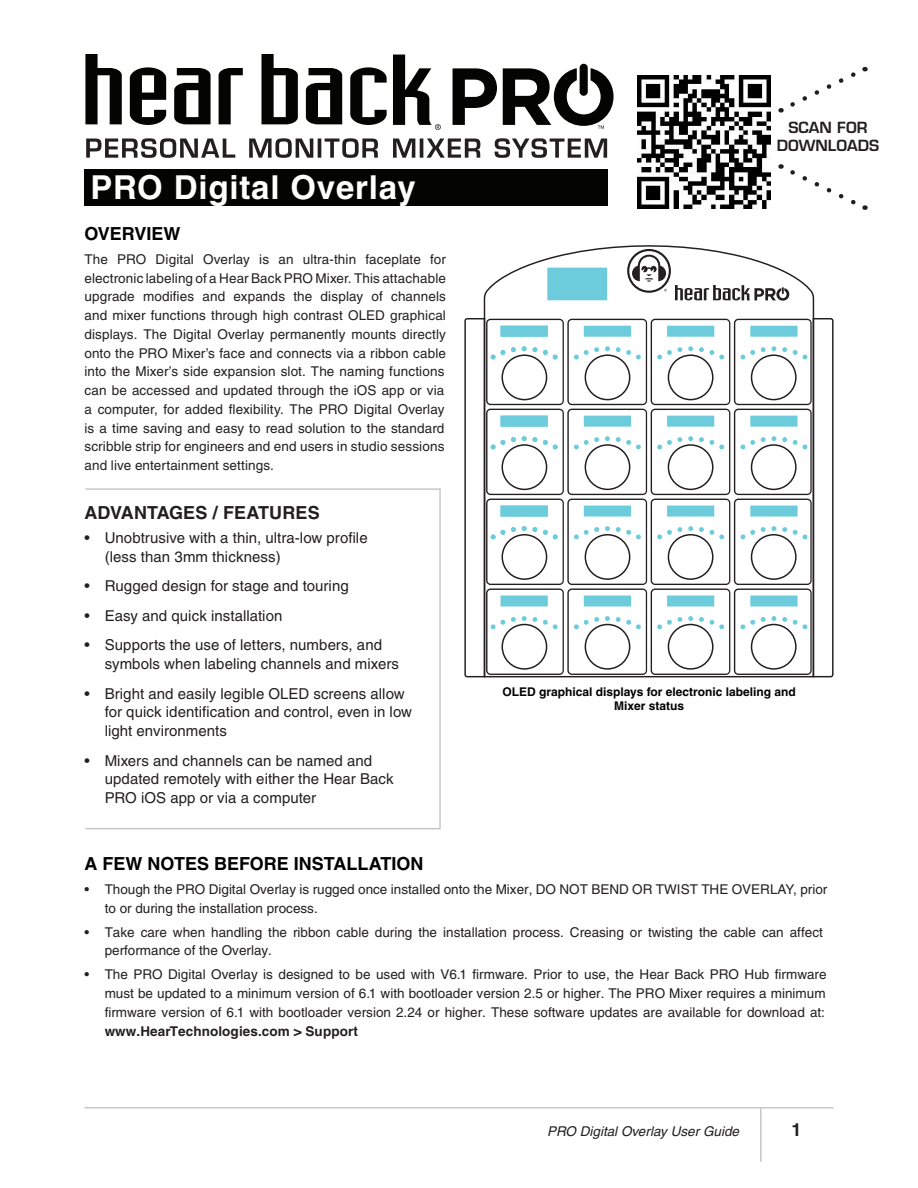
<style>
.page{position:relative;width:918px;height:1188px;background:#fff}
.page>*{position:absolute;margin:0;border:0;box-sizing:border-box;transform-origin:0 0}
.t1{font:700 33px "Helvetica";letter-spacing:.025em;color:#fff}
.t2{font:700 18px "Helvetica";color:#000}
.t3{font:700 18px "Helvetica";letter-spacing:.01em;color:#231f20}
.t4{font:15px/18.8px "Helvetica";letter-spacing:.005em;color:#231f20}
.t5{font:600 15px/18px "Eurostile LT Std";color:#231f20;text-align:center}
.t6{font:13.5px/18.8px "Helvetica";color:#231f20}
.t7{font:italic 13.5px "Helvetica";color:#231f20}
.t8{font:700 12px/13.5px "Helvetica";color:#000;text-align:center}
.s1{font-weight:700}
</style>
<div class="page">
<hr style="left:85px;top:1107px;width:749px;height:1px;background:#c7c8ca">
<hr style="left:760px;top:1108px;width:2px;height:54px;background:#c7c8ca">
<div style="left:84px;top:169px;width:524px;height:37px;background:#040503"></div>
<svg style="left:781px;top:66px;width:85px;height:47px"></svg>
<svg style="left:781px;top:164px;width:85px;height:46px"></svg>
<svg style="left:86px;top:138px;width:521px;height:20px"></svg>
<svg style="left:453px;top:68px;width:44px;height:57px"></svg>
<svg style="left:85px;top:54px;width:37px;height:70px"></svg>
<svg style="left:130px;top:67px;width:36px;height:58px"></svg>
<svg style="left:174px;top:68px;width:37px;height:56px"></svg>
<svg style="left:219px;top:68px;width:24px;height:56px"></svg>
<svg style="left:262px;top:54px;width:36px;height:70px"></svg>
<svg style="left:306px;top:68px;width:36px;height:56px"></svg>
<svg style="left:350px;top:67px;width:37px;height:58px"></svg>
<div style="left:580px;top:64px;width:8px;height:32px;background:#040503;border-radius:4px"></div>
<svg style="left:503px;top:68px;width:111px;height:61px"></svg>
<svg style="left:393px;top:55px;width:48px;height:75px"></svg>
<svg style="left:483px;top:245px;width:332px;height:72px"></svg>
<div style="left:547px;top:268px;width:60px;height:32px;background:#6cccdc"></div>
<div style="left:627px;top:249px;width:44px;height:44px;border:2px solid #231f20;border-radius:50%"></div>
<svg style="left:632px;top:255px;width:34px;height:27px"></svg>
<svg style="left:675px;top:285px;width:114px;height:16px"></svg>
<svg style="left:464px;top:317px;width:370px;height:361px"></svg>
<div style="left:85px;top:488px;width:356px;height:341px;border:2px solid #c7c8ca"></div>
<img style="left:637px;top:75px;width:133px;height:134px">
<p class="t1" style="left:90px;top:167px;width:327px">PRO Digital Overlay</p>
<p class="t2" style="left:84px;top:222px;width:98px">OVERVIEW</p>
<p class="t6" style="left:84px;top:250px;width:363px;text-align:justify">The PRO Digital Overlay is an ultra-thin faceplate for electronic labeling of a Hear Back PRO Mixer. This attachable upgrade modifies and expands the display of channels and mixer functions through high contrast OLED graphical displays. The Digital Overlay permanently mounts directly onto the PRO Mixer’s face and connects via a ribbon cable into the Mixer’s side expansion slot. The naming functions can be accessed and updated through the iOS app or via a computer, for added flexibility. The PRO Digital Overlay is a time saving and easy to read solution to the standard scribble strip for engineers and end users in studio sessions and live entertainment settings.</p>
<p class="t3" style="left:84px;top:501px;width:237px">ADVANTAGES / FEATURES</p>
<p class="t4" style="left:105px;top:528px;width:265px;text-indent:-20px">• Unobtrusive with a thin, ultra-low profile (less than 3mm thickness)</p>
<p class="t4" style="left:84px;top:577px;width:266px">• Rugged design for stage and touring</p>
<p class="t4" style="left:84px;top:606px;width:200px">• Easy and quick installation</p>
<p class="t4" style="left:105px;top:636px;width:296px;text-indent:-20px">• Supports the use of letters, numbers, and symbols when labeling channels and mixers</p>
<p class="t4" style="left:105px;top:684px;width:309px;text-indent:-20px">• Bright and easily legible OLED screens allow for quick identification and control, even in low light environments</p>
<p class="t4" style="left:105px;top:751px;width:291px;text-indent:-20px">• Mixers and channels can be named and updated remotely with either the Hear Back<br>PRO iOS app or via a computer</p>
<p class="t5" style="left:777px;top:118px;width:104px">SCAN FOR<br>DOWNLOADS</p>
<p class="t8" style="left:502px;top:685px;width:295px">OLED graphical displays for electronic labeling and<br>Mixer status</p>
<p class="t2" style="left:84px;top:853px;width:341px">A FEW NOTES BEFORE INSTALLATION</p>
<p class="t6" style="left:105px;top:880px;width:724px;text-indent:-20px">• Though the PRO Digital Overlay is rugged once installed onto the Mixer, DO NOT BEND OR TWIST THE OVERLAY, prior to or during the installation process.</p>
<p class="t6" style="left:105px;top:923px;width:720px;text-indent:-20px">• Take care when handling the ribbon cable during the installation process. Creasing or twisting the cable can affect performance of the Overlay.</p>
<p class="t6" style="left:105px;top:965px;width:723px;text-indent:-20px">• The PRO Digital Overlay is designed to be used with V6.1 firmware. Prior to use, the Hear Back PRO Hub firmware must be updated to a minimum version of 6.1 with bootloader version 2.5 or higher. The PRO Mixer requires a minimum firmware version of 6.1 with bootloader version 2.24 or higher. These software updates are available for download at: <span class="s1">www.HearTechnologies.com &gt; Support</span></p>
<p class="t7" style="left:547px;top:1123px;width:193px">PRO Digital Overlay User Guide</p>
<p class="t3" style="left:791px;top:1119px;width:12px">1</p>
</div>
